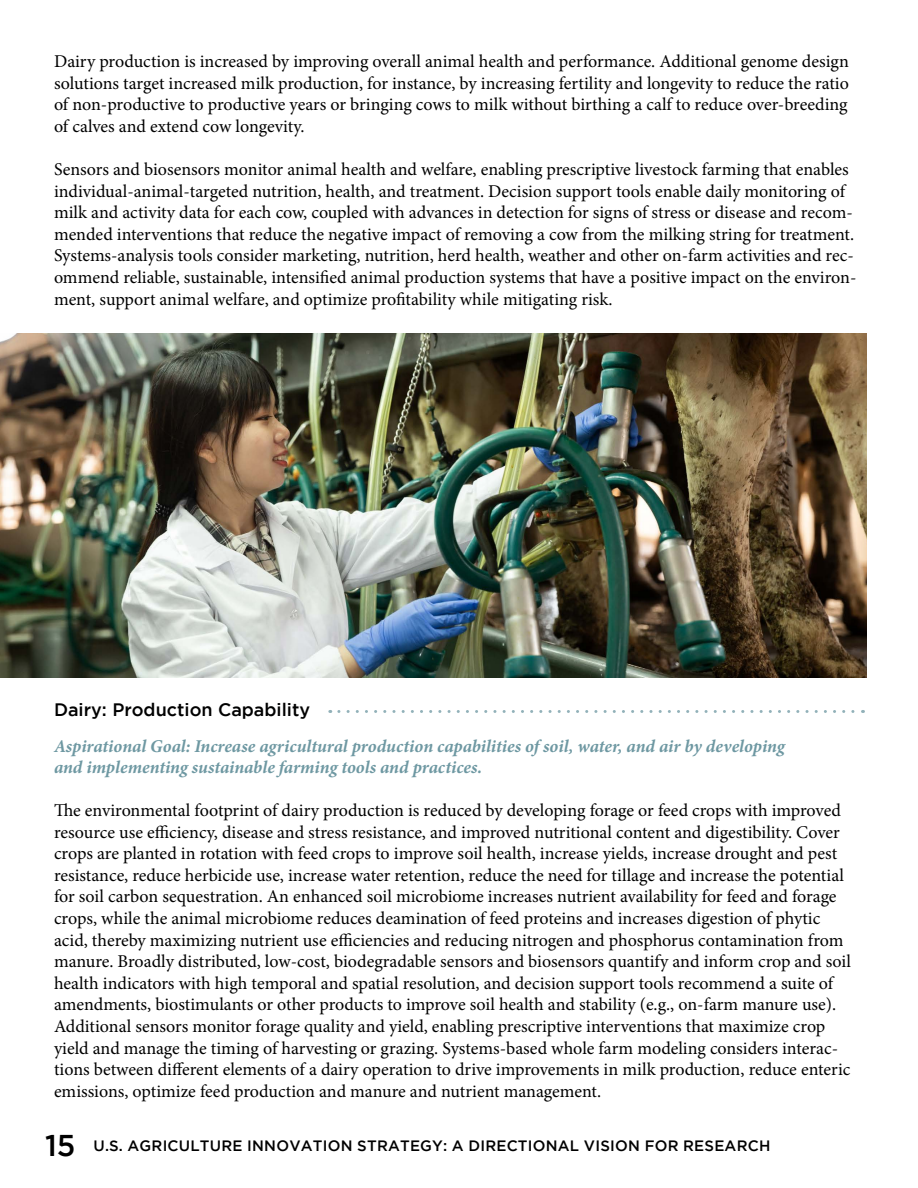
<style>
.page{position:relative;width:918px;height:1188px;background:#fff}
.page>*{position:absolute;margin:0;border:0;box-sizing:border-box;transform-origin:0 0}
.t1{font:18px/21.6px "Minion Pro";color:#000101}
.t2{font:italic 700 18px/21px "Minion Pro";letter-spacing:-.005em;color:#6e98a2}
.t3{font:500 18px "Gotham";color:#000101}
.t4{font:500 15px "Gotham";letter-spacing:.015em;color:#000}
.s1{font-size:30px}
</style>
<div class="page">
<img style="left:0;top:333px;width:867px;height:345px">
<svg style="left:339px;top:710px;width:524px;height:3px"></svg>
<p class="t1" style="left:54px;top:51px;width:796px;text-align:justify">Dairy production is increased by improving overall animal health and performance. Additional genome design solutions target increased milk production, for instance, by increasing fertility and longevity to reduce the ratio of non-productive to productive years or bringing cows to milk without birthing a calf to reduce over-breeding of calves and extend cow longevity.</p>
<p class="t1" style="left:54px;top:159px;width:804px">Sensors and biosensors monitor animal health and welfare, enabling prescriptive livestock farming that enables individual-animal-targeted nutrition, health, and treatment. Decision support tools enable daily monitoring of milk and activity data for each cow, coupled with advances in detection for signs of stress or disease and recom&shy;mended interventions that reduce the negative impact of removing a cow from the milking string for treatment.<br>Systems-analysis tools consider marketing, nutrition, herd health, weather and other on-farm activities and rec&shy;ommend reliable, sustainable, intensifed animal production systems that have a positive impact on the environ&shy;ment, support animal welfare, and optimize proftability while mitigating risk.</p>
<p class="t3" style="left:54px;top:700px;width:258px">Dairy: Production Capability</p>
<p class="t2" style="left:54px;top:736px;width:732px">Aspirational Goal: Increase agricultural production capabilities ofsoil, water, and air by developing and implementing sustainable farming tools and practices.</p>
<p class="t1" style="left:54px;top:799px;width:798px">Te environmental footprint of dairy production is reduced by developing forage or feed crops with improved resource use efciency, disease and stress resistance, and improved nutritional content and digestibility. Cover crops are planted in rotation with feed crops to improve soil health, increase yields, increase drought and pest resistance, reduce herbicide use, increase water retention, reduce the need for tillage and increase the potential for soil carbon sequestration. An enhanced soil microbiome increases nutrient availability for feed and forage crops, while the animal microbiome reduces deamination of feed proteins and increases digestion of phytic acid, thereby maximizing nutrient use efciencies and reducing nitrogen and phosphorus contamination from manure. Broadly distributed, low-cost, biodegradable sensors and biosensors quantify and inform crop and soil health indicators with high temporal and spatial resolution, and decision support tools recommend a suite of amendments, biostimulants or other products to improve soil health and stability (e.g., on-farm manure use).<br>Additional sensors monitor forage quality and yield, enabling prescriptive interventions that maximize crop yield and manage the timing of harvesting or grazing. Systems-based whole farm modeling considers interac&shy;tions between diferent elements of a dairy operation to drive improvements in milk production, reduce enteric emissions, optimize feed production and manure and nutrient management.</p>
<p class="t4" style="left:45px;top:1137px;width:727px"><span class="s1">15</span> U.S. AGRICULTURE INNOVATION STRATEGY: A DIRECTIONAL VISION FOR RESEARCH</p>
</div>
